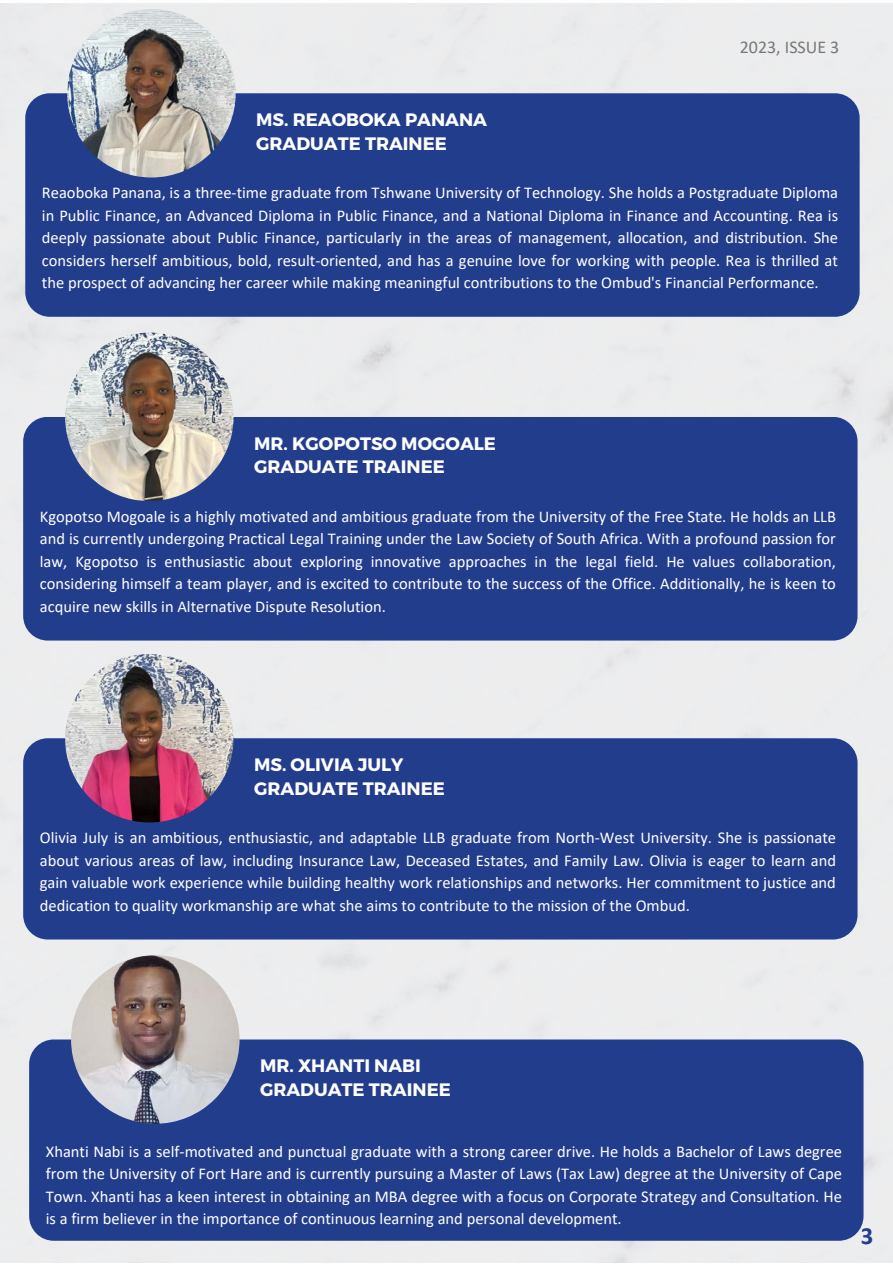
<style>
.page{position:relative;width:893px;height:1264px;background:#fff}
.page>*{position:absolute;margin:0;border:0;box-sizing:border-box;transform-origin:0 0}
.t1{font:700 24.75px "Calibri";color:#233d8d}
.t2{font:700 18px "Montserrat";color:#fff}
.t3{font:18px "Calibri";color:#787878}
.t4{font:16.5px/22.5px "Calibri";color:#fff;text-align:justify}
</style>
<div class="page">
<div style="left:0;top:4px;width:892px;height:1258px;background:#ecedee"></div>
<div style="left:25px;top:93px;width:834px;height:224px;background:#233d8d;border-radius:25px"></div>
<div style="left:23px;top:417px;width:834px;height:223px;background:#233d8d;border-radius:25px"></div>
<div style="left:23px;top:738px;width:834px;height:201px;background:#233d8d;border-radius:25px"></div>
<div style="left:29px;top:1039px;width:834px;height:201px;background:#233d8d;border-radius:25px"></div>
<img style="left:67px;top:9px;width:169px;height:168px">
<img style="left:65px;top:332px;width:168px;height:169px">
<img style="left:65px;top:654px;width:168px;height:168px">
<img style="left:71px;top:955px;width:168px;height:168px">
<p class="t2" style="left:256px;top:108px;width:232px">MS. REAOBOKA PANANA</p>
<p class="t2" style="left:256px;top:131px;width:192px">GRADUATE TRAINEE</p>
<p class="t3" style="left:739px;top:40px;width:101px">2023, ISSUE 3</p>
<p class="t4" style="left:42px;top:183px;width:797px">Reaoboka Panana, is a three-time graduate from Tshwane University of Technology. She holds a Postgraduate Diploma in Public Finance, an Advanced Diploma in Public Finance, and a National Diploma in Finance and Accounting. Rea is deeply passionate about Public Finance, particularly in the areas of management, allocation, and distribution. She considers herself ambitious, bold, result-oriented, and has a genuine love for working with people. Rea is thrilled at the prospect of advancing her career while making meaningful contributions to the Ombud's Financial Performance.</p>
<p class="t2" style="left:254px;top:431px;width:243px">MR. KGOPOTSO MOGOALE</p>
<p class="t2" style="left:254px;top:455px;width:192px">GRADUATE TRAINEE</p>
<p class="t4" style="left:40px;top:506px;width:797px">Kgopotso Mogoale is a highly motivated and ambitious graduate from the University of the Free State. He holds an LLB and is currently undergoing Practical Legal Training under the Law Society of South Africa. With a profound passion for law, Kgopotso is enthusiastic about exploring innovative approaches in the legal field. He values collaboration, considering himself a team player, and is excited to contribute to the success of the Office. Additionally, he is keen to acquire new skills in Alternative Dispute Resolution.</p>
<p class="t2" style="left:254px;top:753px;width:151px">MS. OLIVIA JULY</p>
<p class="t2" style="left:254px;top:776px;width:192px">GRADUATE TRAINEE</p>
<p class="t4" style="left:40px;top:828px;width:797px">Olivia July is an ambitious, enthusiastic, and adaptable LLB graduate from North-West University. She is passionate about various areas of law, including Insurance Law, Deceased Estates, and Family Law. Olivia is eager to learn and gain valuable work experience while building healthy work relationships and networks. Her commitment to justice and dedication to quality workmanship are what she aims to contribute to the mission of the Ombud.</p>
<p class="t2" style="left:260px;top:1054px;width:162px">MR. XHANTI NABI</p>
<p class="t2" style="left:260px;top:1077px;width:192px">GRADUATE TRAINEE</p>
<p class="t4" style="left:46px;top:1141px;width:797px">Xhanti Nabi is a self-motivated and punctual graduate with a strong career drive. He holds a Bachelor of Laws degree from the University of Fort Hare and is currently pursuing a Master of Laws (Tax Law) degree at the University of Cape Town. Xhanti has a keen interest in obtaining an MBA degree with a focus on Corporate Strategy and Consultation. He is a firm believer in the importance of continuous learning and personal development.</p>
<p class="t1" style="left:860px;top:1224px;width:14px">3</p>
</div>
